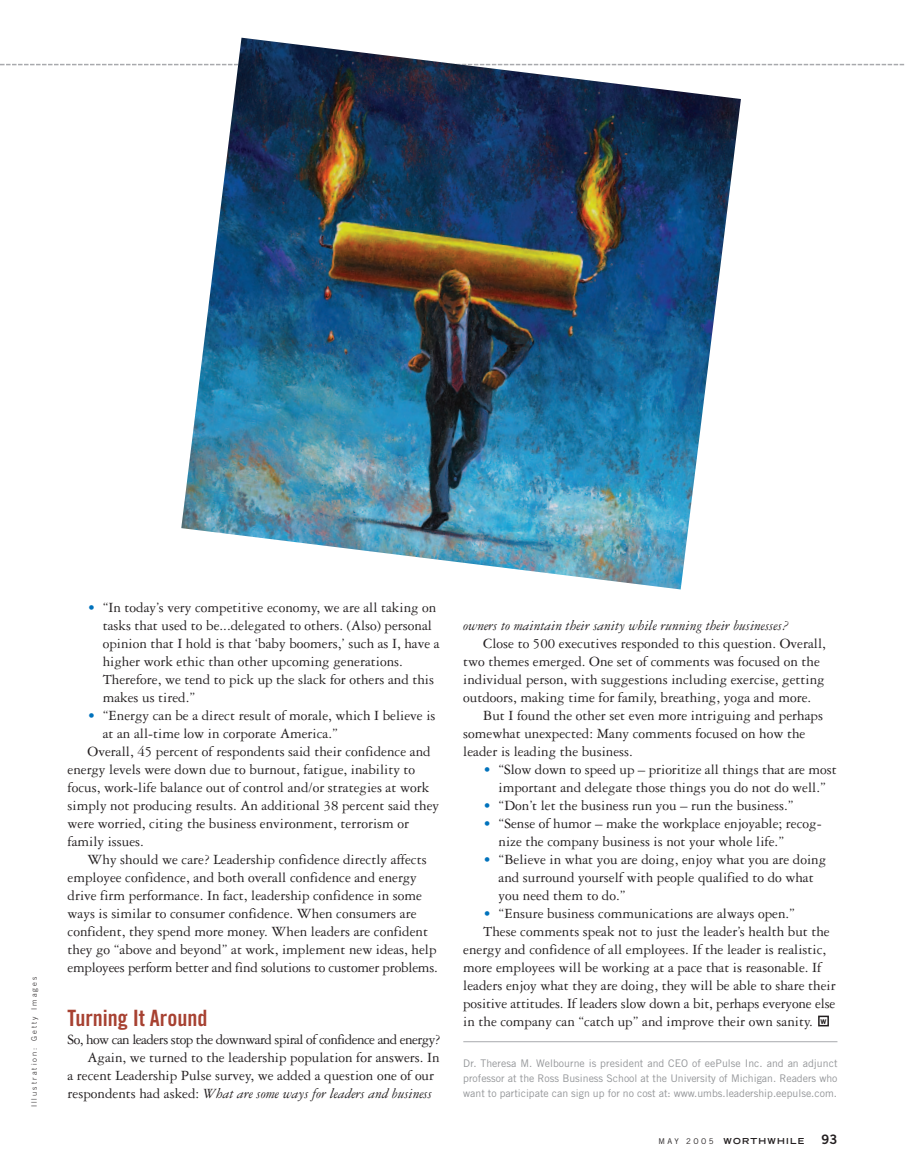
<style>
.page{position:relative;width:905px;height:1175px;background:#fff}
.page>*{position:absolute;margin:0;border:0;box-sizing:border-box;transform-origin:0 0}
.t1{font:22.5px "Trade Gothic Bold Cond Twenty";color:#a74131}
.t2{font:15px/18px "Garamond Three";color:#231f20}
.t3{font:italic 15px "Garamond Three";color:#231f20}
.t4{font:15px "Garamond Three";letter-spacing:-.035em;color:#231f20}
.t5{font:13.05px "Trade Gothic Bold Two";color:#231f20}
.t6{font:10.5px/15px "Trade Gothic";color:#939598;text-align:justify}
.t7{font:9px "Trade Gothic Bold Two";color:#231f20}
.t8{font:700 expanded 8.25px "Trade Gothic LH";letter-spacing:.145em;color:#231f20}
.t9{font:300 7.5px "Trade Gothic";letter-spacing:.28em;color:#231f20}
.s1{color:#0072bc}
.s2{font-style:normal}
.s3{font-family:"Trade Gothic";font-weight:400;font-stretch:normal;font-size:7.8px}
</style>
<div class="page">
<hr style="left:463px;top:1041px;width:374px;height:1px;background:#a8a9ad">
<div style="left:818px;top:1015px;width:10px;height:11px;border:2px solid #231f20"></div>
<svg style="left:0;top:64px;width:904px;height:1px"></svg>
<img style="left:181px;top:38px;width:560px;height:551px">
<p class="t9" style="left:31px;top:1107px;width:132px;rotate:-90deg">Illustration: Getty Images</p>
<p class="t2" style="left:103px;top:600px;width:338px;text-indent:-15px"><span class="s1">•</span> “In today’s very competitive economy, we are all taking on tasks that used to be...delegated to others. (Also) personal opinion that I hold is that ‘baby boomers,’ such as I, have a higher work ethic than other upcoming generations.<br>Therefore, we tend to pick up the slack for others and this makes us tired.”</p>
<p class="t2" style="left:88px;top:708px;width:349px"><span class="s1">•</span> “Energy can be a direct result of morale, which I believe is</p>
<p class="t2" style="left:103px;top:726px;width:237px">at an all-time low in corporate America.”</p>
<p class="t2" style="left:87px;top:744px;width:344px">Overall, 45 percent of respondents said their confidence and</p>
<p class="t2" style="left:68px;top:762px;width:349px">energy levels were down due to burnout, fatigue, inability to</p>
<p class="t2" style="left:68px;top:780px;width:363px">focus, work-life balance out of control and/or strategies at work</p>
<p class="t2" style="left:68px;top:798px;width:373px">simply not producing results. An additional 38 percent said they</p>
<p class="t2" style="left:68px;top:816px;width:343px">were worried, citing the business environment, terrorism or</p>
<p class="t2" style="left:68px;top:834px;width:78px">family issues.</p>
<p class="t2" style="left:87px;top:852px;width:341px">Why should we care? Leadership confidence directly affects</p>
<p class="t2" style="left:68px;top:870px;width:351px">employee confidence, and both overall confidence and energy</p>
<p class="t2" style="left:68px;top:888px;width:356px">drive firm performance. In fact, leadership confidence in some</p>
<p class="t2" style="left:68px;top:906px;width:350px">ways is similar to consumer confidence. When consumers are</p>
<p class="t2" style="left:68px;top:924px;width:362px">confident, they spend more money. When leaders are confident</p>
<p class="t2" style="left:68px;top:942px;width:370px">they go “above and beyond” at work, implement new ideas, help</p>
<p class="t2" style="left:68px;top:960px;width:372px">employees perform better and find solutions to customer problems.</p>
<h1 class="t1" style="left:68px;top:1010px;width:141px">Turning It Around</h1>
<p class="t4" style="left:68px;top:1034px;width:375px">So, how can leaders stop the downward spiral of confidence and energy?</p>
<p class="t2" style="left:87px;top:1050px;width:353px">Again, we turned to the leadership population for answers. In</p>
<p class="t2" style="left:68px;top:1068px;width:368px">a recent Leadership Pulse survey, we added a question one of our</p>
<p class="t3" style="left:68px;top:1088px;width:366px"><span class="s2">respondents had asked:</span> What are some ways for leaders and business</p>
<p class="t3" style="left:463px;top:620px;width:327px">owners to maintain their sanity while running their businesses?</p>
<p class="t2" style="left:483px;top:636px;width:344px">Close to 500 executives responded to this question. Overall,</p>
<p class="t2" style="left:463px;top:654px;width:358px">two themes emerged. One set of comments was focused on the</p>
<p class="t2" style="left:463px;top:672px;width:363px">individual person, with suggestions including exercise, getting</p>
<p class="t2" style="left:463px;top:690px;width:349px">outdoors, making time for family, breathing, yoga and more.</p>
<p class="t2" style="left:483px;top:708px;width:341px">But I found the other set even more intriguing and perhaps</p>
<p class="t2" style="left:463px;top:726px;width:343px">somewhat unexpected: Many comments focused on how the</p>
<p class="t2" style="left:463px;top:744px;width:171px">leader is leading the business.</p>
<p class="t2" style="left:483px;top:762px;width:354px;text-align:center"><span class="s1">•</span> “Slow down to speed up – prioritize all things that are most important and delegate those things you do not do well.”</p>
<p class="t2" style="left:483px;top:798px;width:312px"><span class="s1">•</span> “Don’t let the business run you – run the business.”</p>
<p class="t2" style="left:498px;top:816px;width:324px;text-indent:-15px"><span class="s1">•</span> “Sense of humor – make the workplace enjoyable; recog&shy;nize the company business is not your whole life.”</p>
<p class="t2" style="left:498px;top:852px;width:329px;text-indent:-15px"><span class="s1">•</span> “Believe in what you are doing, enjoy what you are doing and surround yourself with people qualified to do what you need them to do.”</p>
<p class="t2" style="left:483px;top:906px;width:313px"><span class="s1">•</span> “Ensure business communications are always open.”</p>
<p class="t2" style="left:483px;top:924px;width:348px">These comments speak not to just the leader’s health but the</p>
<p class="t2" style="left:463px;top:942px;width:364px">energy and confidence of all employees. If the leader is realistic,</p>
<p class="t2" style="left:463px;top:960px;width:359px">more employees will be working at a pace that is reasonable. If</p>
<p class="t2" style="left:463px;top:978px;width:374px">leaders enjoy what they are doing, they will be able to share their</p>
<p class="t2" style="left:463px;top:996px;width:373px">positive attitudes. If leaders slow down a bit, perhaps everyone else</p>
<p class="t2" style="left:463px;top:1014px;width:351px">in the company can “catch up” and improve their own sanity.</p>
<p class="t6" style="left:463px;top:1056px;width:376px">Dr. Theresa M. Welbourne is president and CEO of eePulse Inc. and an adjunct professor at the Ross Business School at the University of Michigan. Readers who want to participate can sign up for no cost at: www.umbs.leadership.eepulse.com.</p>
<p class="t7" style="left:820px;top:1017px;width:8px">w</p>
<p class="t8" style="left:658px;top:1137px;width:147px"><span class="s3">M AY 2 O O 5</span> WORTHWHILE</p>
<p class="t5" style="left:821px;top:1134px;width:17px">93</p>
</div>
